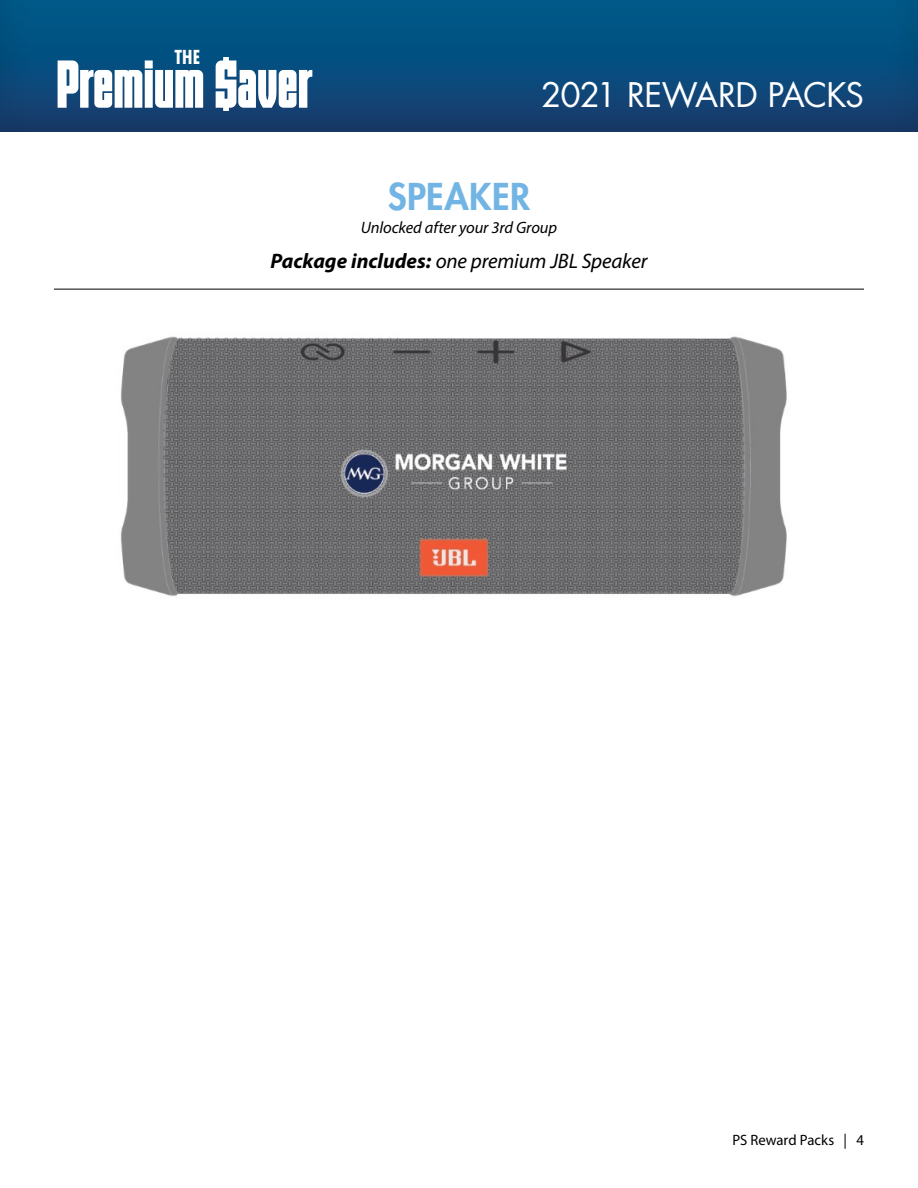
<style>
.page{position:relative;width:918px;height:1188px;background:#fff}
.page>*{position:absolute;margin:0;border:0;box-sizing:border-box;transform-origin:0 0}
.t1{font:65.4px "LHF Tallington Modern";color:#fff}
.t2{font:800 36px "Futura";letter-spacing:.01em;color:#72b5e4}
.t3{font:33px "Futura";letter-spacing:-.03em;color:#fff}
.t4{font:italic 21px "Myriad Pro";letter-spacing:-.01em;color:#000}
.t5{font:700 condensed 18.75px "Futura";color:#fff}
.t6{font:italic 16.5px "Myriad Pro";letter-spacing:-.005em;color:#000}
.t7{font:15px "Myriad Pro";color:#000}
.s1{font-weight:700}
</style>
<div class="page">
<hr style="left:54px;top:289px;width:810px;height:1px;background:#000">
<img style="left:120px;top:336px;width:667px;height:261px">
<div style="left:0;top:0;width:918px;height:134px;background:#000;opacity:.25"></div>
<p class="t5" style="left:175px;top:45px;width:27px">THE</p>
<h1 class="t1" style="left:58px;top:51px;width:257px">Premium $aver</h1>
<h3 class="t3" style="left:541px;top:73px;width:324px">2021 REWARD PACKS</h3>
<h2 class="t2" style="left:388px;top:172px;width:144px">SPEAKER</h2>
<p class="t6" style="left:361px;top:219px;width:198px">Unlocked after your 3rd Group</p>
<p class="t4" style="left:270px;top:249px;width:379px"><span class="s1">Package includes:</span> one premium JBL Speaker</p>
<p class="t7" style="left:732px;top:1131px;width:133px">PS Reward Packs | 4</p>
</div>
